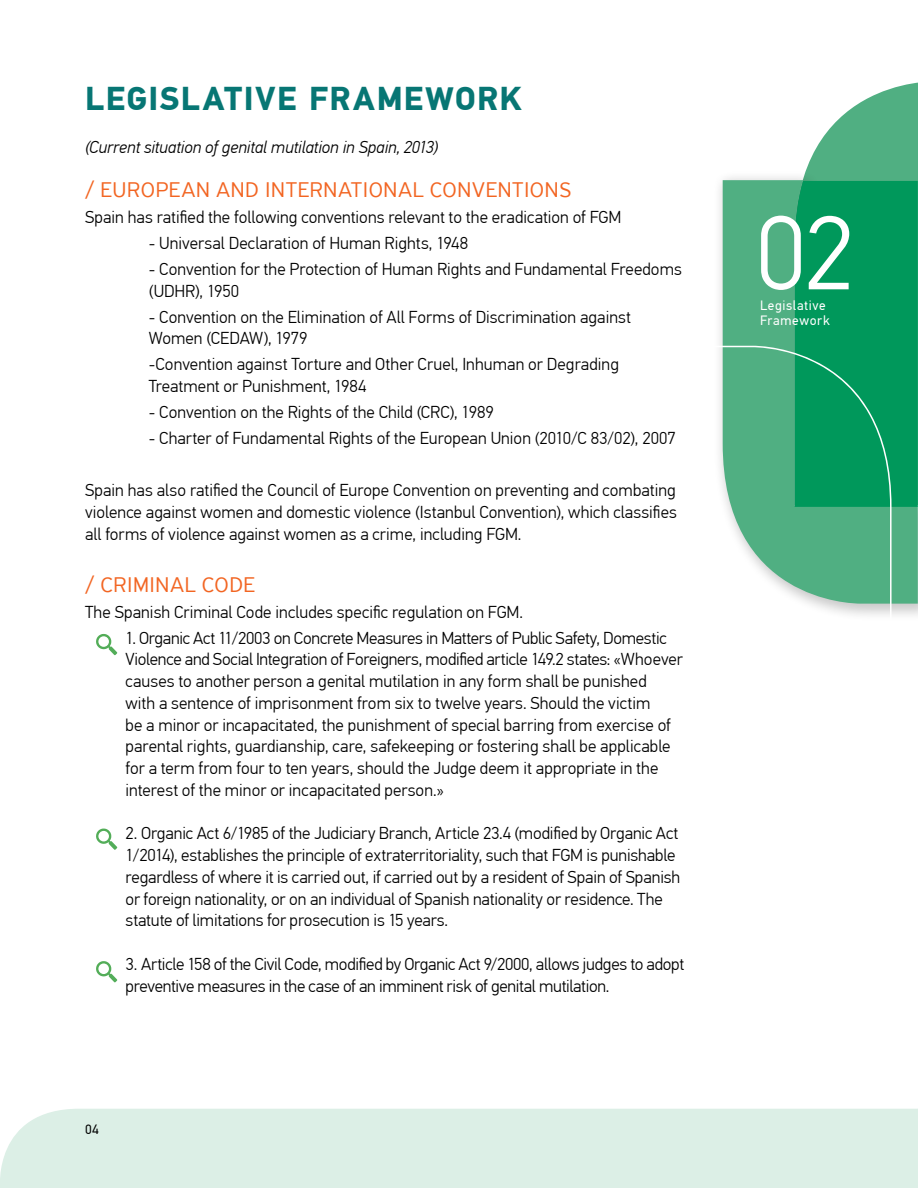
<style>
.page{position:relative;width:918px;height:1188px;background:#fff}
.page>*{position:absolute;margin:0;border:0;box-sizing:border-box;transform-origin:0 0}
.t1{font:300 105px "PF Din Text Pro";color:#fff}
.t2{font:700 33px "PF Din Text Pro";letter-spacing:.045em;color:#077674}
.t3{font:300 22.5px "PF Highway Sans Pro";letter-spacing:.025em;color:#f26522}
.t4{font:300 17.25px/21.8px "PF Din Text Pro";color:#000}
.t5{font:italic 300 17.25px "PF Din Text Pro";letter-spacing:-.005em;color:#000}
.t6{font:13.5px/15px "PF Din Text Pro";letter-spacing:.045em;color:#fff}
.t7{font:13.5px "PF Din Text Pro";color:#000}
</style>
<div class="page">
<div style="left:0;top:1109px;width:917px;height:79px;background:#dcefe6"></div>
<svg style="left:917px;top:1109px;width:1px;height:79px"></svg>
<div style="left:713px;top:171px;width:205px;height:451px;background:#000;opacity:.22"></div>
<div style="left:723px;top:180px;width:195px;height:424px;background:#50af82"></div>
<svg style="left:795px;top:82px;width:123px;height:426px;background:#2ea876"></svg>
<svg style="left:713px;top:346px;width:179px;height:276px;fill:#50af82"></svg>
<svg style="left:96px;top:634px;width:21px;height:21px"></svg>
<svg style="left:96px;top:961px;width:21px;height:21px"></svg>
<svg style="left:96px;top:829px;width:21px;height:21px"></svg>
<h2 class="t2" style="left:85px;top:78px;width:438px">LEGISLATIVE FRAMEWORK</h2>
<p class="t5" style="left:85px;top:137px;width:355px">(Current situation of genital mutilation in Spain, 2013)</p>
<h3 class="t3" style="left:85px;top:176px;width:71px">/ EUROPEAN</h3>
<h3 class="t3" style="left:216px;top:176px;width:61px">AN D INTE</h3>
<h3 class="t3" style="left:310px;top:176px;width:28px">RNATIONA</h3>
<h3 class="t3" style="left:413px;top:176px;width:32px">L CON</h3>
<h3 class="t3" style="left:472px;top:176px;width:27px">VENTIONS</h3>
<p class="t4" style="left:85px;top:206px;width:538px">Spain has ratified the following conventions relevant to the eradication of FGM</p>
<p class="t4" style="left:149px;top:232px;width:321px">- Universal Declaration of Human Rights, 1948</p>
<p class="t4" style="left:149px;top:258px;width:535px">- Convention for the Protection of Human Rights and Fundamental Freedoms (UDHR), 1950</p>
<p class="t4" style="left:149px;top:306px;width:484px">- Convention on the Elimination of All Forms of Discrimination against<br>Women (CEDAW), 1979</p>
<p class="t4" style="left:149px;top:354px;width:472px">-Convention against Torture and Other Cruel, Inhuman or Degrading<br>Treatment or Punishment, 1984</p>
<p class="t4" style="left:149px;top:401px;width:346px">- Convention on the Rights of the Child (CRC), 1989</p>
<p class="t4" style="left:149px;top:427px;width:529px">- Charter of Fundamental Rights of the European Union (2010/C 83/02), 2007</p>
<p class="t4" style="left:85px;top:479px;width:593px;text-align:justify">Spain has also ratified the Council of Europe Convention on preventing and combating violence against women and domestic violence (Istanbul Convention), which classifies all forms of violence against women as a crime, including FGM.</p>
<h3 class="t3" style="left:85px;top:571px;width:55px">/ CRIMINA</h3>
<h3 class="t3" style="left:185px;top:571px;width:70px">L CODE</h3>
<p class="t4" style="left:85px;top:601px;width:439px">The Spanish Criminal Code includes specific regulation on FGM.</p>
<p class="t4" style="left:126px;top:627px;width:559px">1. Organic Act 11/2003 on Concrete Measures in Matters of Public Safety, Domestic Violence and Social Integration of Foreigners, modified article 149.2 states: «Whoever causes to another person a genital mutilation in any form shall be punished<br>with a sentence of imprisonment from six to twelve years. Should the victim<br>be a minor or incapacitated, the punishment of special barring from exercise of parental rights, guardianship, care, safekeeping or fostering shall be applicable for a term from four to ten years, should the Judge deem it appropriate in the interest of the minor or incapacitated person.»</p>
<p class="t4" style="left:126px;top:823px;width:556px">2. Organic Act 6/1985 of the Judiciary Branch, Article 23.4 (modified by Organic Act 1/2014), establishes the principle of extraterritoriality, such that FGM is punishable regardless of where it is carried out, if carried out by a resident of Spain of Spanish or foreign nationality, or on an individual of Spanish nationality or residence. The statute of limitations for prosecution is 15 years.</p>
<p class="t4" style="left:126px;top:953px;width:560px">3. Article 158 of the Civil Code, modified by Organic Act 9/2000, allows judges to adopt preventive measures in the case of an imminent risk of genital mutilation.</p>
<p class="t7" style="left:85px;top:1122px;width:15px">04</p>
<h1 class="t1" style="left:756px;top:193px;width:100px">02</h1>
<p class="t6" style="left:760px;top:298px;width:71px">Legislative<br>Framework</p>
</div>
